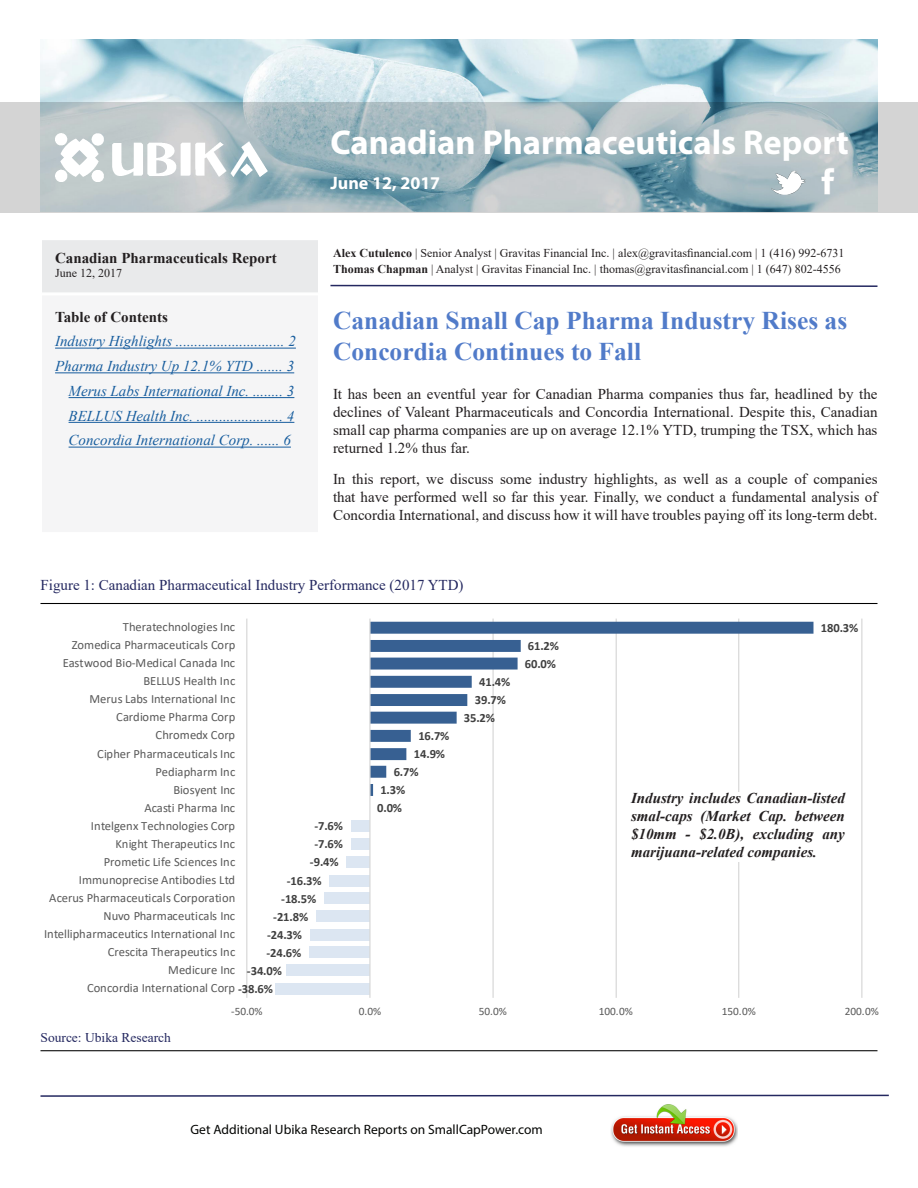
<style>
.page{position:relative;width:918px;height:1188px;background:#fff}
.page>*{position:absolute;margin:0;border:0;box-sizing:border-box;transform-origin:0 0}
.t1{font:700 34.5px "Myriad Pro";color:#fff}
.Report_Body_Text{font:700 25.5px/31.5px "Times New Roman";color:#517bc9}
.t2{font:700 18px "Myriad Pro";color:#fff}
.Report_Body_Text-2{font:15px/18px "Times New Roman";color:#231f20;text-align:justify}
.t3{font:italic 15px "Times New Roman";color:#175d9e}
.Report_Body_Text-3{font:italic 700 15px/18px "Times New Roman";color:#231f20;text-align:justify}
.Body_text{font:15px "Times New Roman";color:#242860}
.t4{font:700 15px "Times New Roman";color:#231f20}
.t5{font:13.5px "Myriad Pro";color:#040503}
.Body_text-2{font:13.5px "Times New Roman";color:#242860}
.t6{font:12.6px "Calibri";color:#595959}
.t7{font:700 12.6px "Calibri";letter-spacing:-.005em;color:#404040}
.Report_Body_Text-4{font:12px "Times New Roman";color:#231f20}
.t8{font:11.25px "Calibri";letter-spacing:-.005em;color:#595959}
.s1{font-weight:700}
.s2{font-weight:700;color:#404040}
</style>
<div class="page">
<img style="left:40px;top:39px;width:838px;height:63px">
<svg style="left:0;top:102px;width:918px;height:111px;background:#a8bbc1"></svg>
<div style="left:40px;top:239px;width:280px;height:55px;background:#e9eaeb;border:2px solid #fff"></div>
<svg style="left:330px;top:284px;width:548px;height:3px"></svg>
<img style="left:55px;top:133px;width:213px;height:49px">
<img style="left:770px;top:159px;width:36px;height:47px">
<img style="left:818px;top:157px;width:20px;height:48px">
<img style="left:611px;top:1104px;width:127px;height:43px">
<svg style="left:40px;top:1094px;width:849px;height:3px"></svg>
<div style="left:40px;top:294px;width:280px;height:240px;background:#f5f5f6"></div>
<hr style="left:55px;top:348px;width:241px;height:1px;background:#175d9e">
<hr style="left:55px;top:372px;width:239px;height:1px;background:#175d9e">
<hr style="left:69px;top:397px;width:225px;height:1px;background:#175d9e">
<hr style="left:69px;top:422px;width:225px;height:1px;background:#175d9e">
<hr style="left:69px;top:447px;width:222px;height:1px;background:#175d9e">
<hr style="left:40px;top:603px;width:838px;height:1px;background:#000">
<hr style="left:40px;top:1050px;width:838px;height:1px;background:#000">
<hr style="left:246px;top:619px;width:1px;height:379px;background:#d9d9d9">
<hr style="left:492px;top:619px;width:2px;height:379px;background:#d9d9d9">
<hr style="left:616px;top:619px;width:1px;height:379px;background:#d9d9d9">
<hr style="left:738px;top:619px;width:1px;height:379px;background:#d9d9d9">
<hr style="left:861px;top:619px;width:1px;height:379px;background:#d9d9d9">
<div style="left:275px;top:983px;width:95px;height:12px;background:#dce6f2"></div>
<div style="left:286px;top:965px;width:84px;height:11px;background:#dce6f2"></div>
<div style="left:310px;top:946px;width:60px;height:12px;background:#dce6f2"></div>
<div style="left:310px;top:929px;width:60px;height:12px;background:#dce6f2"></div>
<div style="left:317px;top:910px;width:53px;height:12px;background:#dce6f2"></div>
<div style="left:324px;top:892px;width:46px;height:12px;background:#dce6f2"></div>
<div style="left:330px;top:875px;width:40px;height:12px;background:#dce6f2"></div>
<div style="left:347px;top:856px;width:23px;height:12px;background:#dce6f2"></div>
<div style="left:351px;top:838px;width:19px;height:12px;background:#dce6f2"></div>
<div style="left:351px;top:820px;width:19px;height:12px;background:#dce6f2"></div>
<svg style="left:371px;top:622px;width:442px;height:174px"></svg>
<hr style="left:369px;top:619px;width:2px;height:379px;background:#d9d9d9">
<div style="left:624px;top:792px;width:228px;height:70px;background:#fff"></div>
<p class="t4" style="left:55px;top:247px;width:223px">Canadian Pharmaceuticals Report</p>
<p class="Report_Body_Text-4" style="left:55px;top:265px;width:68px">June 12, 2017</p>
<p class="t4" style="left:55px;top:306px;width:114px">Table of Contents</p>
<p class="t3" style="left:55px;top:331px;width:242px">Industry Highlights ............................. 2</p>
<p class="t3" style="left:55px;top:356px;width:241px">Pharma Industry Up 12.1% YTD ....... 3</p>
<p class="t3" style="left:69px;top:381px;width:227px">Merus Labs International Inc. ........ 3</p>
<p class="t3" style="left:69px;top:405px;width:227px">BELLUS Health Inc. ....................... 4</p>
<p class="t3" style="left:69px;top:430px;width:224px">Concordia International Corp. ...... 6</p>
<p class="t1" style="left:330px;top:120px;width:520px">Canadian Pharmaceuticals Report</p>
<p class="t2" style="left:330px;top:171px;width:111px">June 12, 2017</p>
<p class="Report_Body_Text-4" style="left:333px;top:244px;width:513px"><span class="s1">Alex Cutulenco</span> | Senior Analyst | Gravitas Financial Inc. | alex@gravitasfinancial.com | 1 (416) 992-6731</p>
<p class="Report_Body_Text-4" style="left:333px;top:261px;width:509px"><span class="s1">Thomas Chapman</span> | Analyst | Gravitas Financial Inc. | thomas@gravitasfinancial.com | 1 (647) 802-4556</p>
<p class="Report_Body_Text" style="left:333px;top:304px;width:516px">Canadian Small Cap Pharma Industry Rises as<br>Concordia Continues to Fall</p>
<p class="Report_Body_Text-2" style="left:333px;top:384px;width:546px">It has been an eventful year for Canadian Pharma companies thus far, headlined by the declines of Valeant Pharmaceuticals and Concordia International. Despite this, Canadian small cap pharma companies are up on average 12.1% YTD, trumping the TSX, which has returned 1.2% thus far.</p>
<p class="Report_Body_Text-2" style="left:333px;top:470px;width:546px">In this report, we discuss some industry highlights, as well as a couple of companies that have performed well so far this year. Finally, we conduct a fundamental analysis of Concordia International, and discuss how it will have troubles paying off its long-term debt.</p>
<p class="Body_text" style="left:40px;top:575px;width:425px">Figure 1: Canadian Pharmaceutical Industry Performance (2017 YTD)</p>
<p class="t6" style="left:123px;top:618px;width:114px">Theratechnologies Inc</p>
<p class="t6" style="left:72px;top:636px;width:165px">Zomedica Pharmaceuticals Corp</p>
<p class="t6" style="left:63px;top:654px;width:174px">Eastwood Bio-Medical Canada Inc</p>
<p class="t6" style="left:143px;top:672px;width:94px">BELLUS Health Inc</p>
<p class="t6" style="left:90px;top:690px;width:148px">Merus Labs International Inc</p>
<p class="t6" style="left:116px;top:708px;width:121px">Cardiome Pharma Corp</p>
<p class="t6" style="left:155px;top:727px;width:81px">Chromedx Corp</p>
<p class="t6" style="left:97px;top:745px;width:139px">Cipher Pharmaceuticals Inc</p>
<p class="t6" style="left:155px;top:763px;width:82px">Pediapharm Inc</p>
<p class="t6" style="left:173px;top:781px;width:63px">Biosyent Inc</p>
<p class="t6" style="left:144px;top:799px;width:92px">Acasti Pharma Inc</p>
<p class="t6" style="left:91px;top:817px;width:146px">Intelgenx Technologies Corp</p>
<p class="t7" style="left:314px;top:817px;width:30px">-7.6%</p>
<p class="t6" style="left:116px;top:835px;width:121px">Knight Therapeutics Inc</p>
<p class="t7" style="left:314px;top:835px;width:30px">-7.6%</p>
<p class="t6" style="left:104px;top:853px;width:133px">Prometic Life Sciences Inc</p>
<p class="t7" style="left:310px;top:853px;width:30px">-9.4%</p>
<p class="t6" style="left:79px;top:871px;width:158px">Immunoprecise Antibodies Ltd</p>
<p class="t7" style="left:287px;top:871px;width:36px">-16.3%</p>
<p class="t6" style="left:49px;top:889px;width:188px">Acerus Pharmaceuticals Corporation</p>
<p class="t7" style="left:281px;top:889px;width:36px">-18.5%</p>
<p class="t6" style="left:104px;top:907px;width:133px">Nuvo Pharmaceuticals Inc</p>
<p class="t7" style="left:273px;top:908px;width:36px">-21.8%</p>
<p class="t6" style="left:44px;top:925px;width:193px">Intellipharmaceutics International Inc</p>
<p class="t7" style="left:267px;top:926px;width:36px">-24.3%</p>
<p class="t6" style="left:108px;top:943px;width:129px">Crescita Therapeutics Inc</p>
<p class="t7" style="left:266px;top:944px;width:36px">-24.6%</p>
<p class="t6" style="left:168px;top:961px;width:68px">Medicure Inc</p>
<p class="t7" style="left:247px;top:962px;width:36px">-34.0%</p>
<p class="t6" style="left:87px;top:979px;width:187px">Concordia International Corp <span class="s2">-38.6%</span></p>
<p class="t7" style="left:418px;top:727px;width:33px">16.7%</p>
<p class="t7" style="left:414px;top:745px;width:33px">14.9%</p>
<p class="t7" style="left:394px;top:763px;width:26px">6.7%</p>
<p class="t7" style="left:380px;top:781px;width:26px">1.3%</p>
<p class="t7" style="left:377px;top:799px;width:26px">0.0%</p>
<p class="t7" style="left:479px;top:673px;width:33px">41.4%</p>
<p class="t7" style="left:475px;top:691px;width:33px">39.7%</p>
<p class="t7" style="left:464px;top:709px;width:33px">35.2%</p>
<p class="t7" style="left:528px;top:637px;width:33px">61.2%</p>
<p class="t7" style="left:525px;top:655px;width:33px">60.0%</p>
<p class="t7" style="left:821px;top:619px;width:39px">180.3%</p>
<p class="Report_Body_Text-3" style="left:631px;top:788px;width:215px">Industry includes Canadian-listed smal-caps (Market Cap. between $10mm - $2.0B), excluding any marijuana-related companies.</p>
<p class="Body_text-2" style="left:40px;top:1028px;width:132px">Source: Ubika Research</p>
<p class="t8" style="left:231px;top:1004px;width:33px">-50.0%</p>
<p class="t8" style="left:359px;top:1004px;width:24px">0.0%</p>
<p class="t8" style="left:479px;top:1004px;width:30px">50.0%</p>
<p class="t8" style="left:599px;top:1004px;width:35px">100.0%</p>
<p class="t8" style="left:722px;top:1004px;width:35px">150.0%</p>
<p class="t8" style="left:845px;top:1004px;width:35px">200.0%</p>
<p class="t5" style="left:191px;top:1121px;width:354px">Get Additional Ubika Research Reports on SmallCapPower.com</p>
</div>
